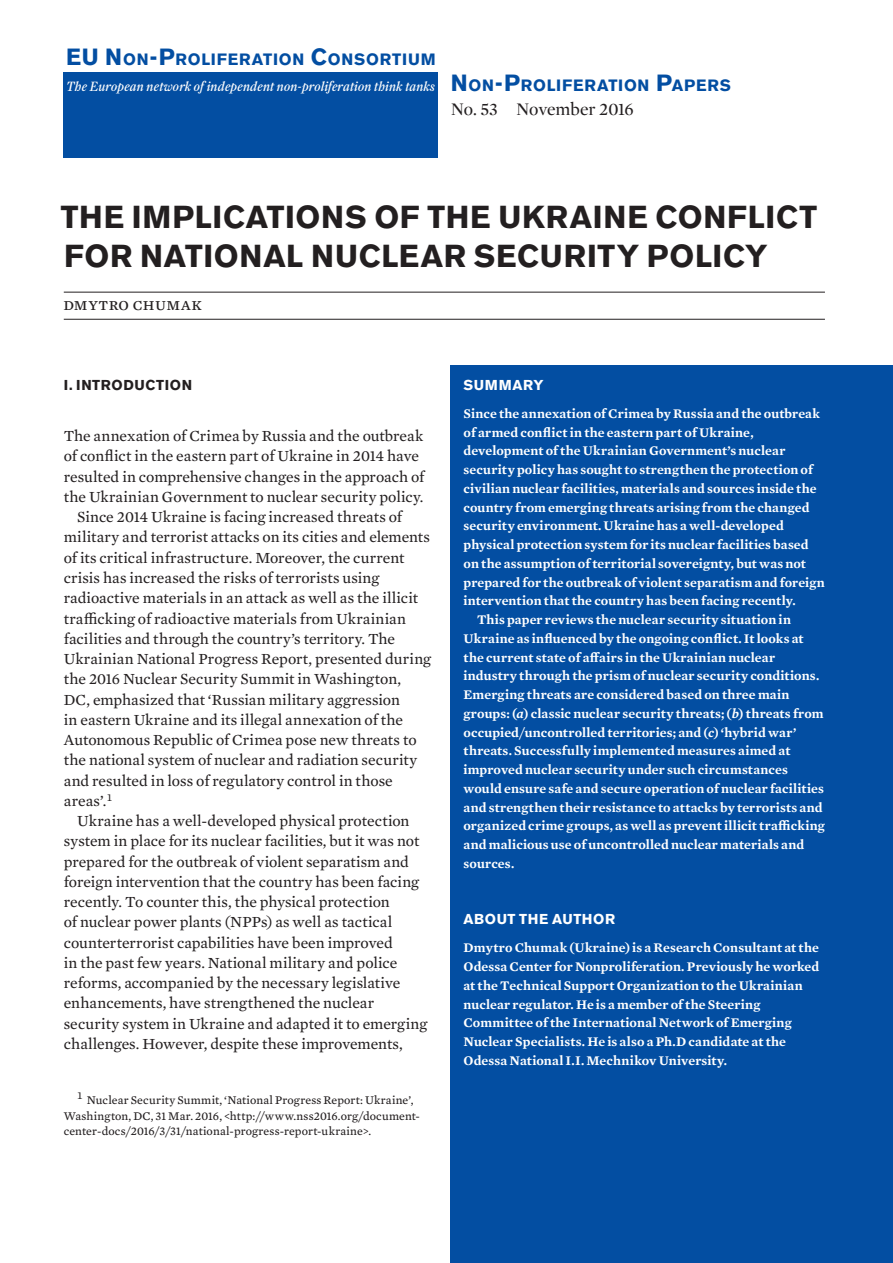
<style>
.page{position:relative;width:893px;height:1263px;background:#fff}
.page>*{position:absolute;margin:0;border:0;box-sizing:border-box;transform-origin:0 0}
.t1{font:700 31.5px/39px "Akzidenz Grotesk BE";letter-spacing:.025em;color:#231f20}
.t2{font:18px "Mercury Display";letter-spacing:-.01em;color:#231f20}
.t3{font:18px "Mercury Text G2 Roman SC";letter-spacing:.025em;color:#231f20}
.t4{font:700 16.35px "Akzidenz Grotesk BE";letter-spacing:.045em;color:#034ea2}
.t5{font:15.75px "Mercury Text G2";color:#231f20}
.t6{font:700 14.25px "Akzidenz Grotesk BE";letter-spacing:.04em;color:#fff}
.t7{font:700 14.25px "Akzidenz Grotesk BE";letter-spacing:.04em;color:#231f20}
.t8{font:600 13.5px/18.8px "Mercury Text G3";letter-spacing:.01em;color:#fff}
.t9{font:italic 13.5px "Farnham Display";letter-spacing:.005em;color:#fff}
.t10{font:12px/15.8px "Mercury Text G3";letter-spacing:.01em;color:#231f20}
.s1{font-size:23.25px}
.s2{font-style:italic}
</style>
<div class="page">
<div style="left:64px;top:72px;width:374px;height:85px;background:#034ea2"></div>
<div style="left:451px;top:366px;width:442px;height:897px;background:#034ea2"></div>
<hr style="left:64px;top:292px;width:761px;height:1px;background:#231f20">
<hr style="left:64px;top:319px;width:761px;height:1px;background:#231f20">
<p class="t4" style="left:66px;top:53px;width:371px"><span class="s1">EU N</span>ON<span class="s1">-P</span>ROLIFERATION <span class="s1">C</span>ONSORTIUM</p>
<p class="t9" style="left:67px;top:81px;width:370px">The European network of independent non-proliferation think tanks</p>
<p class="t4" style="left:451px;top:79px;width:282px"><span class="s1">N</span>ON<span class="s1">-P</span>ROLIFERATION <span class="s1">P</span>APERS</p>
<h2 class="t2" style="left:451px;top:101px;width:185px">No. 53-November 2016</h2>
<h1 class="t1" style="left:61px;top:201px;width:758px">THE IMPLICATIONS OF THE UKRAINE CONFLICT<br>FOR NATIONAL NUCLEAR SECURITY POLICY</h1>
<h2 class="t3" style="left:63px;top:294px;width:140px">dmytro chumak</h2>
<p class="t7" style="left:64px;top:379px;width:130px">I. INTRODUCTION</p>
<p class="t5" style="left:64px;top:429px;width:361px">The annexation of Crimea by Russia and the outbreak</p>
<p class="t5" style="left:64px;top:449px;width:357px">of conflict in the eastern part of Ukraine in 2014 have</p>
<p class="t5" style="left:64px;top:470px;width:362px">resulted in comprehensive changes in the approach of</p>
<p class="t5" style="left:64px;top:490px;width:361px">the Ukrainian Government to nuclear security policy.</p>
<p class="t5" style="left:77px;top:510px;width:326px">Since 2014 Ukraine is facing increased threats of</p>
<p class="t5" style="left:64px;top:530px;width:368px">military and terrorist attacks on its cities and elements</p>
<p class="t5" style="left:64px;top:551px;width:342px">of its critical infrastructure. Moreover, the current</p>
<p class="t5" style="left:64px;top:571px;width:317px">crisis has increased the risks of terrorists using</p>
<p class="t5" style="left:64px;top:591px;width:356px">radioactive materials in an attack as well as the illicit</p>
<p class="t5" style="left:64px;top:611px;width:344px">trafficking of radioactive materials from Ukrainian</p>
<p class="t5" style="left:64px;top:632px;width:333px">facilities and through the country’s territory. The</p>
<p class="t5" style="left:64px;top:652px;width:369px">Ukrainian National Progress Report, presented during</p>
<p class="t5" style="left:64px;top:672px;width:339px">the 2016 Nuclear Security Summit in Washington,</p>
<p class="t5" style="left:64px;top:692px;width:338px">DC, emphasized that ‘Russian military aggression</p>
<p class="t5" style="left:64px;top:713px;width:341px">in eastern Ukraine and its illegal annexation of the</p>
<p class="t5" style="left:64px;top:733px;width:354px">Autonomous Republic of Crimea pose new threats to</p>
<p class="t5" style="left:64px;top:753px;width:355px">the national system of nuclear and radiation security</p>
<p class="t5" style="left:64px;top:773px;width:331px">and resulted in loss of regulatory control in those</p>
<p class="t5" style="left:64px;top:794px;width:50px">areas’. <sup>1</sup></p>
<p class="t5" style="left:77px;top:814px;width:334px">Ukraine has a well-developed physical protection</p>
<p class="t5" style="left:64px;top:834px;width:357px">system in place for its nuclear facilities, but it was not</p>
<p class="t5" style="left:64px;top:854px;width:347px">prepared for the outbreak of violent separatism and</p>
<p class="t5" style="left:64px;top:875px;width:357px">foreign intervention that the country has been facing</p>
<p class="t5" style="left:64px;top:895px;width:328px">recently. To counter this, the physical protection</p>
<p class="t5" style="left:64px;top:915px;width:330px">of nuclear power plants (NPPs) as well as tactical</p>
<p class="t5" style="left:64px;top:935px;width:331px">counterterrorist capabilities have been improved</p>
<p class="t5" style="left:64px;top:956px;width:335px">in the past few years. National military and police</p>
<p class="t5" style="left:64px;top:976px;width:338px">reforms, accompanied by the necessary legislative</p>
<p class="t5" style="left:64px;top:996px;width:312px">enhancements, have strengthened the nuclear</p>
<p class="t5" style="left:64px;top:1016px;width:365px">security system in Ukraine and adapted it to emerging</p>
<p class="t5" style="left:64px;top:1037px;width:341px">challenges. However, despite these improvements,</p>
<p class="t10" style="left:64px;top:1093px;width:358px;text-indent:13px"><sup>1</sup> Nuclear Security Summit, ‘National Progress Report: Ukraine’,<br>Washington, DC, 31 Mar. 2016, &lt;http://www.nss2016.org/document&shy;center-docs/2016/3/31/national-progress-report-ukraine&gt;.</p>
<p class="t6" style="left:463px;top:379px;width:82px">SUMMARY</p>
<p class="t8" style="left:463px;top:405px;width:358px">Since the annexation of Crimea by Russia and the outbreak</p>
<p class="t8" style="left:463px;top:424px;width:292px">of armed conflict in the eastern part of Ukraine,</p>
<p class="t8" style="left:463px;top:442px;width:323px">development of the Ukrainian Government’s nuclear</p>
<p class="t8" style="left:463px;top:461px;width:351px">security policy has sought to strengthen the protection of</p>
<p class="t8" style="left:463px;top:480px;width:354px">civilian nuclear facilities, materials and sources inside the</p>
<p class="t8" style="left:463px;top:499px;width:348px">country from emerging threats arising from the changed</p>
<p class="t8" style="left:463px;top:517px;width:322px">security environment. Ukraine has a well-developed</p>
<p class="t8" style="left:463px;top:536px;width:347px">physical protection system for its nuclear facilities based</p>
<p class="t8" style="left:463px;top:555px;width:344px">on the assumption of territorial sovereignty, but was not</p>
<p class="t8" style="left:463px;top:574px;width:363px">prepared for the outbreak of violent separatism and foreign</p>
<p class="t8" style="left:463px;top:592px;width:334px">intervention that the country has been facing recently.</p>
<p class="t8" style="left:477px;top:611px;width:315px">This paper reviews the nuclear security situation in</p>
<p class="t8" style="left:463px;top:630px;width:342px">Ukraine as influenced by the ongoing conflict. It looks at</p>
<p class="t8" style="left:463px;top:649px;width:313px">the current state of affairs in the Ukrainian nuclear</p>
<p class="t8" style="left:463px;top:667px;width:357px">industry through the prism of nuclear security conditions.</p>
<p class="t8" style="left:463px;top:686px;width:328px">Emerging threats are considered based on three main</p>
<p class="t8" style="left:463px;top:705px;width:362px">groups: (<span class="s2">a</span>) classic nuclear security threats; (<span class="s2">b</span>) threats from</p>
<p class="t8" style="left:463px;top:724px;width:334px">occupied/uncontrolled territories; and (<span class="s2">c</span>) ‘hybrid war’</p>
<p class="t8" style="left:463px;top:742px;width:329px">threats. Successfully implemented measures aimed at</p>
<p class="t8" style="left:463px;top:761px;width:326px">improved nuclear security under such circumstances</p>
<p class="t8" style="left:463px;top:780px;width:362px">would ensure safe and secure operation of nuclear facilities</p>
<p class="t8" style="left:463px;top:799px;width:361px">and strengthen their resistance to attacks by terrorists and</p>
<p class="t8" style="left:463px;top:817px;width:363px">organized crime groups, as well as prevent illicit trafficking</p>
<p class="t8" style="left:463px;top:836px;width:342px">and malicious use of uncontrolled nuclear materials and</p>
<p class="t8" style="left:463px;top:855px;width:52px">sources.</p>
<p class="t6" style="left:463px;top:914px;width:153px">ABOUT THE AUTHOR</p>
<p class="t8" style="left:463px;top:939px;width:357px">Dmytro Chumak (Ukraine) is a Research Consultant at the Odessa Center for Nonproliferation. Previously he worked at the Technical Support Organization to the Ukrainian nuclear regulator. He is a member of the Steering Committee of the International Network of Emerging Nuclear Specialists. He is also a Ph.D candidate at the Odessa National I.I. Mechnikov University.</p>
</div>
